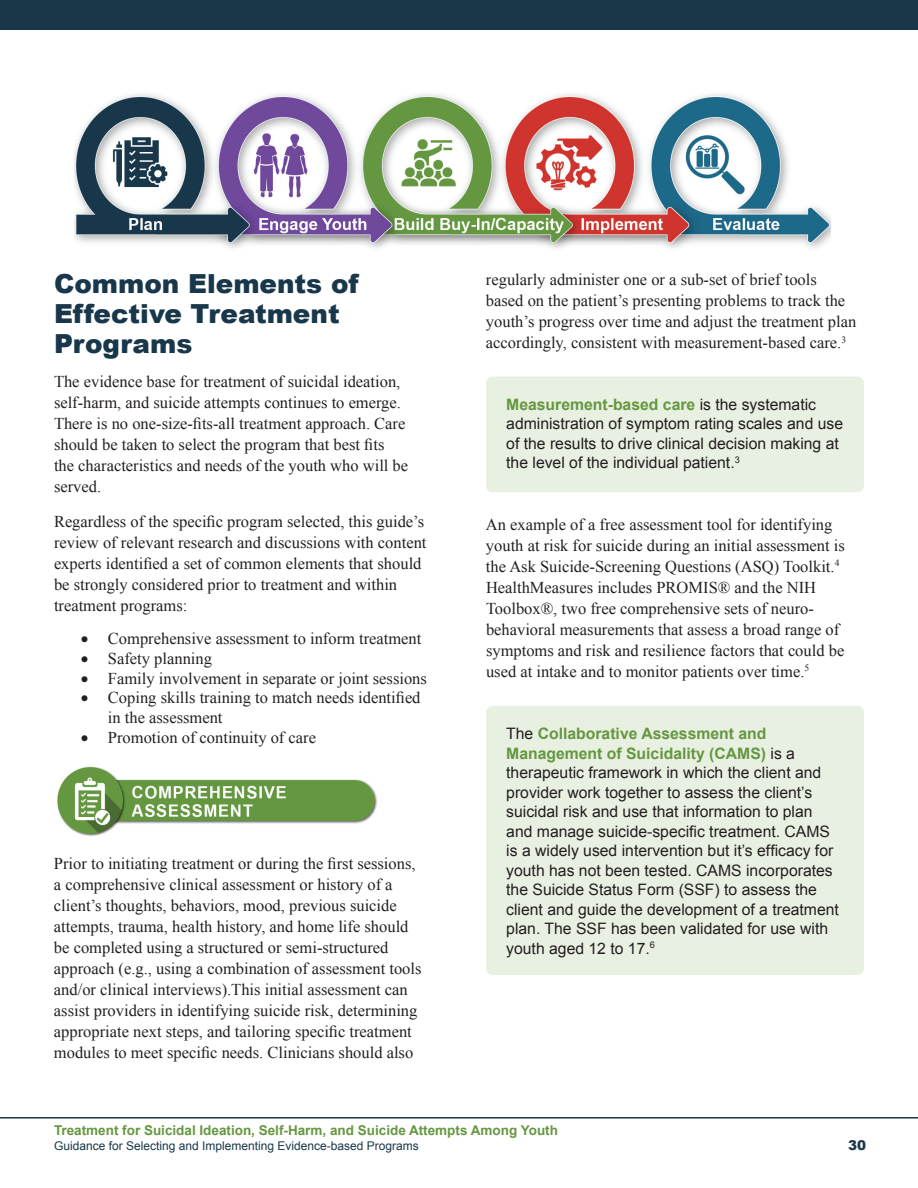
<style>
.page{position:relative;width:918px;height:1188px;background:#fff}
.page>*{position:absolute;margin:0;border:0;box-sizing:border-box;transform-origin:0 0}
.t1{font:900 26.25px/30px "Arial";color:#19374b}
.t2{font:16.5px/21px "Times New Roman";color:#231f20}
.t3{font:15.75px/19.5px "Arial";color:#231f20}
.t4{font:700 13.5px "Arial";color:#659740}
.t5{font:900 13.5px "Arial";color:#1a3749}
.t6{font:12px "Arial";color:#1a3749}
.s1{font-weight:700;color:#659740}
</style>
<div class="page">
<hr style="left:0;top:1117px;width:918px;height:2px;background:#1a3749">
<div style="left:0;top:0;width:918px;height:30px;background:#1a3749"></div>
<img style="left:74px;top:94px;width:756px;height:155px">
<img style="left:57px;top:766px;width:320px;height:70px">
<div style="left:486px;top:377px;width:378px;height:115px;background:#e8f0e1;border-radius:7px"></div>
<div style="left:486px;top:706px;width:378px;height:269px;background:#e8f0e1;border-radius:7px"></div>
<h3 class="t1" style="left:54px;top:267px;width:306px">Common Elements of<br>Effective Treatment<br>Programs</h3>
<p class="t2" style="left:54px;top:371px;width:356px">The evidence base for treatment of suicidal ideation, self-harm, and suicide attempts continues to emerge.<br>There is no one-size-fits-all treatment approach. Care should be taken to select the program that best fits the characteristics and needs of the youth who will be served.</p>
<p class="t2" style="left:54px;top:510px;width:374px">Regardless of the specific program selected, this guide’s review of relevant research and discussions with content experts identified a set of common elements that should be strongly considered prior to treatment and within treatment programs:</p>
<p class="t2" style="left:81px;top:628px;width:342px">• Comprehensive assessment to inform treatment</p>
<p class="t2" style="left:81px;top:647px;width:133px">• Safety planning</p>
<p class="t2" style="left:81px;top:667px;width:347px">• Family involvement in separate or joint sessions</p>
<p class="t2" style="left:108px;top:688px;width:314px;line-height:19.8px;text-indent:-27px">• Coping skills training to match needs identified in the assessment</p>
<p class="t2" style="left:81px;top:727px;width:237px">• Promotion of continuity of care</p>
<p class="t2" style="left:54px;top:853px;width:369px">Prior to initiating treatment or during the first sessions, a comprehensive clinical assessment or history of a client’s thoughts, behaviors, mood, previous suicide attempts, trauma, health history, and home life should be completed using a structured or semi-structured approach (e.g., using a combination of assessment tools and/or clinical interviews).This initial assessment can assist providers in identifying suicide risk, determining appropriate next steps, and tailoring specific treatment modules to meet specific needs. Clinicians should also</p>
<p class="t2" style="left:486px;top:269px;width:372px">regularly administer one or a sub-set of brief tools based on the patient’s presenting problems to track the youth’s progress over time and adjust the treatment plan accordingly, consistent with measurement-based care.<sup>3</sup></p>
<p class="t3" style="left:506px;top:395px;width:339px"><span class="s1">Measurement-based care</span> is the systematic administration of symptom rating scales and use of the results to drive clinical decision making at the level of the individual patient.<sup>3</sup></p>
<p class="t2" style="left:486px;top:513px;width:360px">An example of a free assessment tool for identifying youth at risk for suicide during an initial assessment is the Ask Suicide-Screening Questions (ASQ) Toolkit.<sup>4<br></sup>HealthMeasures includes PROMIS® and the NIH Toolbox®, two free comprehensive sets of neuro&shy;behavioral measurements that assess a broad range of symptoms and risk and resilience factors that could be used at intake and to monitor patients over time.<sup>5</sup></p>
<p class="t3" style="left:506px;top:724px;width:334px">The <span class="s1">Collaborative Assessment and Management of Suicidality (CAMS)</span> is a therapeutic framework in which the client and provider work together to assess the client’s suicidal risk and use that information to plan and manage suicide-specific treatment. CAMS is a widely used intervention but it’s efficacy for youth has not been tested. CAMS incorporates the Suicide Status Form (SSF) to assess the client and guide the development of a treatment plan. The SSF has been validated for use with youth aged 12 to 17.<sup>6</sup></p>
<p class="t4" style="left:54px;top:1121px;width:506px">Treatment for Suicidal Ideation, Self-Harm, and Suicide Attempts Among Youth</p>
<p class="t6" style="left:54px;top:1138px;width:366px">Guidance for Selecting and Implementing Evidence-based Programs</p>
<p class="t5" style="left:848px;top:1135px;width:20px">30</p>
</div>
